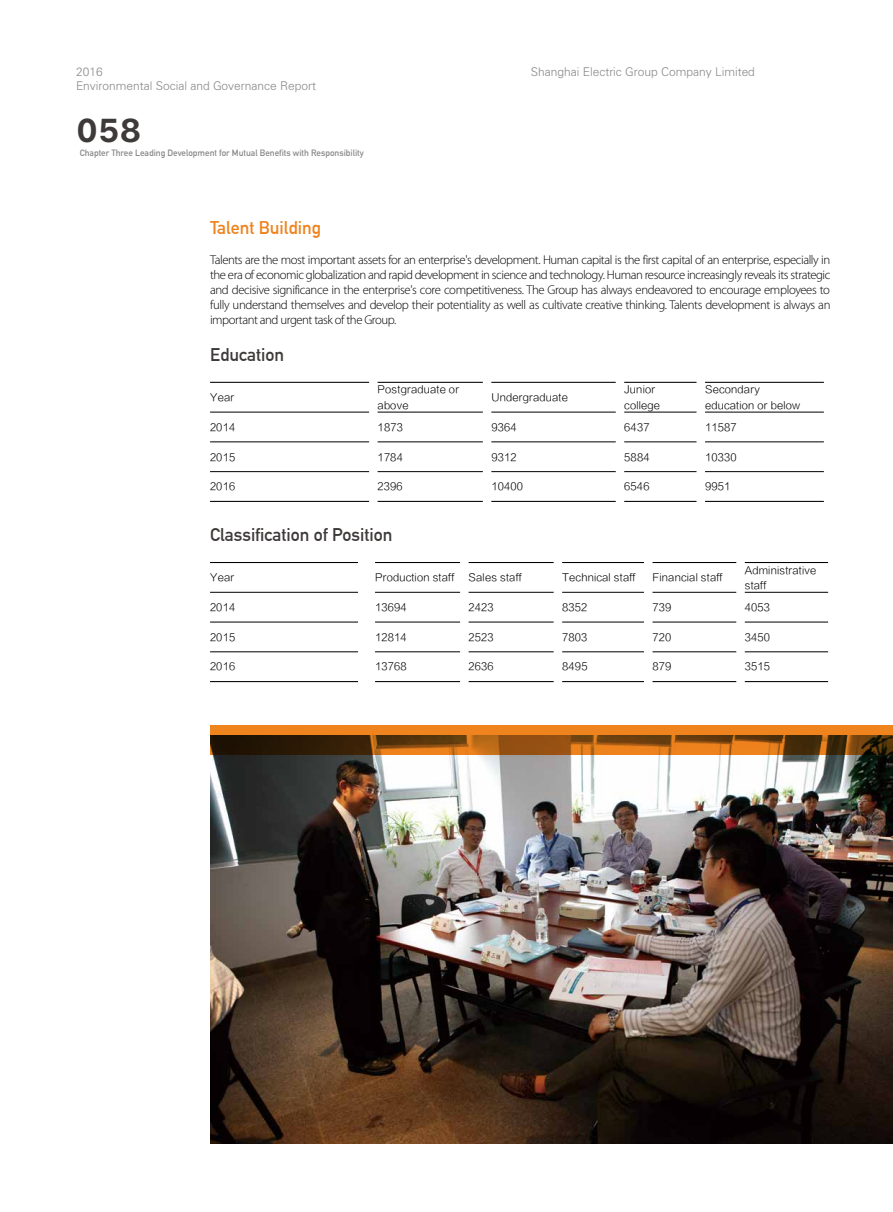
<style>
.page{position:relative;width:893px;height:1212px;background:#fff}
.page>*{position:absolute;margin:0;border:0;box-sizing:border-box;transform-origin:0 0}
.t1{font:700 34.8px "DIN Alternate";color:#3e3a39}
.t2{font:700 18px "DIN Alternate";color:#3e3a39}
.t3{font:700 18px "DIN Alternate";color:#ef831e}
.t4{font:300 12.75px/15px "Myriad Pro";letter-spacing:-.035em;color:#000;text-align:justify}
.t5{font:12px/14.4px "FZXH1 K GBK1 0";color:#898989}
.t6{font:10.5px/15.8px "FZLTXHK";color:#000}
.t7{font:700 9px "DIN Alternate";color:#898989}
</style>
<div class="page">
<hr style="left:210px;top:382px;width:159px;height:1px;background:#000">
<hr style="left:210px;top:501px;width:159px;height:1px;background:#000">
<hr style="left:210px;top:412px;width:159px;height:1px;background:#000">
<hr style="left:210px;top:441px;width:159px;height:1px;background:#000">
<hr style="left:210px;top:471px;width:159px;height:1px;background:#000">
<hr style="left:378px;top:382px;width:105px;height:1px;background:#000">
<hr style="left:378px;top:501px;width:105px;height:1px;background:#000">
<hr style="left:378px;top:412px;width:105px;height:1px;background:#000">
<hr style="left:378px;top:441px;width:105px;height:1px;background:#000">
<hr style="left:378px;top:471px;width:105px;height:1px;background:#000">
<hr style="left:491px;top:382px;width:125px;height:1px;background:#000">
<hr style="left:491px;top:501px;width:125px;height:1px;background:#000">
<hr style="left:491px;top:412px;width:125px;height:1px;background:#000">
<hr style="left:491px;top:441px;width:125px;height:1px;background:#000">
<hr style="left:491px;top:471px;width:125px;height:1px;background:#000">
<hr style="left:624px;top:382px;width:72px;height:1px;background:#000">
<hr style="left:624px;top:501px;width:72px;height:1px;background:#000">
<hr style="left:624px;top:412px;width:72px;height:1px;background:#000">
<hr style="left:624px;top:441px;width:72px;height:1px;background:#000">
<hr style="left:624px;top:471px;width:72px;height:1px;background:#000">
<hr style="left:705px;top:382px;width:119px;height:1px;background:#000">
<hr style="left:705px;top:501px;width:119px;height:1px;background:#000">
<hr style="left:705px;top:412px;width:119px;height:1px;background:#000">
<hr style="left:705px;top:441px;width:119px;height:1px;background:#000">
<hr style="left:705px;top:471px;width:119px;height:1px;background:#000">
<hr style="left:210px;top:562px;width:148px;height:1px;background:#000">
<hr style="left:210px;top:681px;width:148px;height:1px;background:#000">
<hr style="left:210px;top:592px;width:148px;height:1px;background:#000">
<hr style="left:210px;top:622px;width:148px;height:1px;background:#000">
<hr style="left:210px;top:651px;width:148px;height:1px;background:#000">
<hr style="left:375px;top:562px;width:85px;height:1px;background:#000">
<hr style="left:375px;top:681px;width:85px;height:1px;background:#000">
<hr style="left:375px;top:592px;width:85px;height:1px;background:#000">
<hr style="left:375px;top:622px;width:85px;height:1px;background:#000">
<hr style="left:375px;top:651px;width:85px;height:1px;background:#000">
<hr style="left:469px;top:562px;width:85px;height:1px;background:#000">
<hr style="left:469px;top:681px;width:85px;height:1px;background:#000">
<hr style="left:469px;top:592px;width:85px;height:1px;background:#000">
<hr style="left:469px;top:622px;width:85px;height:1px;background:#000">
<hr style="left:469px;top:651px;width:85px;height:1px;background:#000">
<hr style="left:562px;top:562px;width:82px;height:1px;background:#000">
<hr style="left:562px;top:681px;width:82px;height:1px;background:#000">
<hr style="left:562px;top:592px;width:82px;height:1px;background:#000">
<hr style="left:562px;top:622px;width:82px;height:1px;background:#000">
<hr style="left:562px;top:651px;width:82px;height:1px;background:#000">
<hr style="left:652px;top:562px;width:84px;height:1px;background:#000">
<hr style="left:652px;top:681px;width:84px;height:1px;background:#000">
<hr style="left:652px;top:592px;width:84px;height:1px;background:#000">
<hr style="left:652px;top:622px;width:84px;height:1px;background:#000">
<hr style="left:652px;top:651px;width:84px;height:1px;background:#000">
<hr style="left:745px;top:562px;width:83px;height:1px;background:#000">
<hr style="left:745px;top:681px;width:83px;height:1px;background:#000">
<hr style="left:745px;top:592px;width:83px;height:1px;background:#000">
<hr style="left:745px;top:622px;width:83px;height:1px;background:#000">
<hr style="left:745px;top:651px;width:83px;height:1px;background:#000">
<img style="left:210px;top:755px;width:683px;height:389px">
<svg style="left:210px;top:725px;width:683px;height:30px;background:#a35b14"></svg>
<p class="t5" style="left:76px;top:64px;width:242px">2016<br>Environmental Social and Governance Report</p>
<p class="t5" style="left:531px;top:64px;width:226px">Shanghai Electric Group Company Limited</p>
<h1 class="t1" style="left:76px;top:103px;width:67px">058</h1>
<p class="t7" style="left:80px;top:146px;width:285px">Chapter Three Leading Development for Mutual Benefits with Responsibility</p>
<h2 class="t3" style="left:210px;top:214px;width:113px">Talent Building</h2>
<p class="t4" style="left:210px;top:253px;width:622px">Talents are the most important assets for an enterprise's development. Human capital is the first capital of an enterprise, especially in the era of economic globalization and rapid development in science and technology. Human resource increasingly reveals its strategic and decisive significance in the enterprise's core competitiveness. The Group has always endeavored to encourage employees to fully understand themselves and develop their potentiality as well as cultivate creative thinking. Talents development is always an important and urgent task of the Group.</p>
<h2 class="t2" style="left:210px;top:341px;width:75px">Education</h2>
<p class="t6" style="left:210px;top:390px;width:26px">Year</p>
<p class="t6" style="left:378px;top:382px;width:83px">Postgraduate or above</p>
<p class="t6" style="left:491px;top:390px;width:78px">Undergraduate</p>
<p class="t6" style="left:624px;top:382px;width:38px">Junior college</p>
<p class="t6" style="left:705px;top:382px;width:97px">Secondary education or below</p>
<p class="t6" style="left:210px;top:419px;width:27px">2014</p>
<p class="t6" style="left:378px;top:419px;width:27px">1873</p>
<p class="t6" style="left:491px;top:419px;width:27px">9364</p>
<p class="t6" style="left:624px;top:419px;width:27px">6437</p>
<p class="t6" style="left:705px;top:419px;width:33px">11587</p>
<p class="t6" style="left:210px;top:449px;width:27px">2015</p>
<p class="t6" style="left:378px;top:449px;width:27px">1784</p>
<p class="t6" style="left:491px;top:449px;width:27px">9312</p>
<p class="t6" style="left:624px;top:449px;width:27px">5884</p>
<p class="t6" style="left:705px;top:449px;width:33px">10330</p>
<p class="t6" style="left:210px;top:479px;width:27px">2016</p>
<p class="t6" style="left:378px;top:479px;width:27px">2396</p>
<p class="t6" style="left:491px;top:479px;width:33px">10400</p>
<p class="t6" style="left:624px;top:479px;width:27px">6546</p>
<p class="t6" style="left:705px;top:479px;width:27px">9951</p>
<h2 class="t2" style="left:210px;top:521px;width:184px">Classification of Position</h2>
<p class="t6" style="left:210px;top:570px;width:26px">Year</p>
<p class="t6" style="left:375px;top:570px;width:81px">Production staff</p>
<p class="t6" style="left:469px;top:570px;width:55px">Sales staff</p>
<p class="t6" style="left:562px;top:570px;width:75px">Technical staff</p>
<p class="t6" style="left:652px;top:570px;width:72px">Financial staff</p>
<p class="t6" style="left:745px;top:562px;width:73px">Administrative staff</p>
<p class="t6" style="left:210px;top:600px;width:27px">2014</p>
<p class="t6" style="left:375px;top:600px;width:33px">13694</p>
<p class="t6" style="left:469px;top:600px;width:27px">2423</p>
<p class="t6" style="left:562px;top:600px;width:27px">8352</p>
<p class="t6" style="left:652px;top:600px;width:21px">739</p>
<p class="t6" style="left:745px;top:600px;width:27px">4053</p>
<p class="t6" style="left:210px;top:629px;width:27px">2015</p>
<p class="t6" style="left:375px;top:629px;width:33px">12814</p>
<p class="t6" style="left:469px;top:629px;width:27px">2523</p>
<p class="t6" style="left:562px;top:629px;width:27px">7803</p>
<p class="t6" style="left:652px;top:629px;width:20px">720</p>
<p class="t6" style="left:745px;top:629px;width:27px">3450</p>
<p class="t6" style="left:210px;top:659px;width:27px">2016</p>
<p class="t6" style="left:375px;top:659px;width:33px">13768</p>
<p class="t6" style="left:469px;top:659px;width:27px">2636</p>
<p class="t6" style="left:562px;top:659px;width:27px">8495</p>
<p class="t6" style="left:652px;top:659px;width:21px">879</p>
<p class="t6" style="left:745px;top:659px;width:27px">3515</p>
</div>
